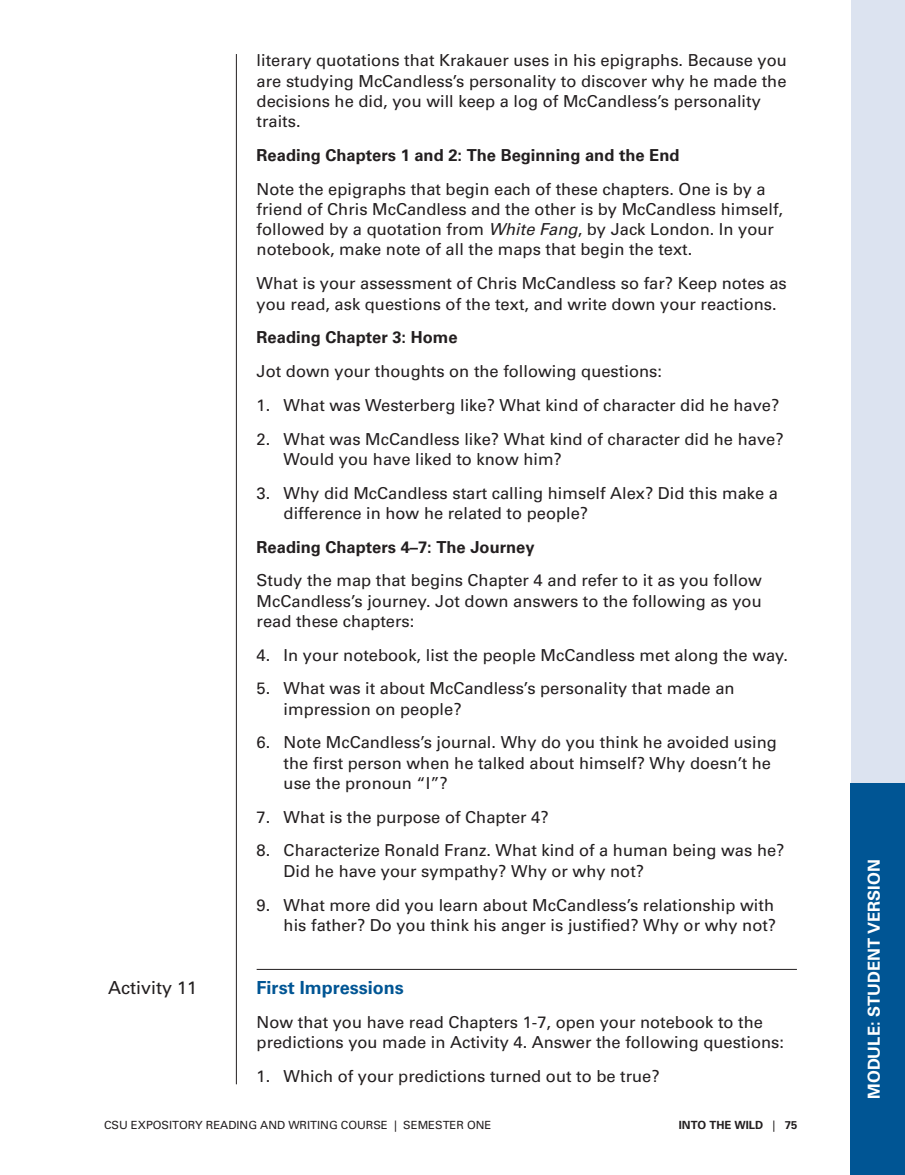
<style>
.page{position:relative;width:905px;height:1175px;background:#fff}
.page>*{position:absolute;margin:0;border:0;box-sizing:border-box;transform-origin:0 0}
.Student-Activity_Nam{font:700 18px "Univers";color:#005594}
.Student-Activity_Hea{font:18px "Univers";color:#231f20}
.Student-Body{font:16.5px/20.2px "Univers";color:#231f20}
.Student-Body__bold{font:700 16.5px "Univers";color:#231f20}
.t1{font:700 16.5px "Univers";color:#fff}
.t2{font:11.25px "Univers";color:#231f20}
.t3{font:700 11.25px "Univers";color:#231f20}
.s1{font-style:italic}
.s2{font-weight:400}
</style>
<div class="page">
<hr style="left:236px;top:54px;width:1px;height:1030px;background:#231f20">
<hr style="left:256px;top:969px;width:540px;height:1px;background:#231f20">
<div style="left:850px;top:0;width:54px;height:1174px;background:#dce3f0"></div>
<div style="left:850px;top:783px;width:54px;height:391px;background:#005594"></div>
<p class="Student-Activity_Hea" style="left:108px;top:976px;width:91px">Activity 11</p>
<p class="Student-Body" style="left:256px;top:50px;width:531px">literary quotations that Krakauer uses in his epigraphs. Because you are studying McCandless’s personality to discover why he made the decisions he did, you will keep a log of McCandless’s personality traits.</p>
<p class="Student-Body__bold" style="left:256px;top:145px;width:424px">Reading Chapters 1 and 2: The Beginning and the End</p>
<p class="Student-Body" style="left:256px;top:179px;width:528px">Note the epigraphs that begin each of these chapters. One is by a friend of Chris McCandless and the other is by McCandless himself, followed by a quotation from <span class="s1">White Fang</span>, by Jack London. In your notebook, make note of all the maps that begin the text.</p>
<p class="Student-Body" style="left:256px;top:273px;width:531px">What is your assessment of Chris McCandless so far? Keep notes as you read, ask questions of the text, and write down your reactions.</p>
<p class="Student-Body__bold" style="left:256px;top:328px;width:202px">Reading Chapter 3: Home</p>
<p class="Student-Body" style="left:256px;top:361px;width:407px">Jot down your thoughts on the following questions:</p>
<p class="Student-Body" style="left:256px;top:395px;width:524px">1. What was Westerberg like? What kind of character did he have?</p>
<p class="Student-Body" style="left:284px;top:428px;width:501px;text-indent:-27px">2. What was McCandless like? What kind of character did he have?<br>Would you have liked to know him?</p>
<p class="Student-Body" style="left:284px;top:482px;width:496px;text-indent:-27px">3. Why did McCandless start calling himself Alex? Did this make a difference in how he related to people?</p>
<p class="Student-Body__bold" style="left:256px;top:537px;width:279px">Reading Chapters 4–7: The Journey</p>
<p class="Student-Body" style="left:256px;top:570px;width:507px;text-align:justify">Study the map that begins Chapter 4 and refer to it as you follow McCandless’s journey. Jot down answers to the following as you read these chapters:</p>
<p class="Student-Body" style="left:256px;top:644px;width:533px">4. In your notebook, list the people McCandless met along the way.</p>
<p class="Student-Body" style="left:284px;top:678px;width:452px;text-indent:-27px">5. What was it about McCandless’s personality that made an impression on people?</p>
<p class="Student-Body" style="left:284px;top:732px;width:494px;text-indent:-27px">6. Note McCandless’s journal. Why do you think he avoided using the first person when he talked about himself? Why doesn’t he use the pronoun “I”?</p>
<p class="Student-Body" style="left:256px;top:806px;width:293px">7. What is the purpose of Chapter 4?</p>
<p class="Student-Body" style="left:284px;top:840px;width:502px;text-indent:-27px">8. Characterize Ronald Franz. What kind of a human being was he?<br>Did he have your sympathy? Why or why not?</p>
<p class="Student-Body" style="left:256px;top:894px;width:521px;text-align:right">9. What more did you learn about McCandless’s relationship with his father? Do you think his anger is justified? Why or why not?</p>
<p class="Student-Activity_Nam" style="left:256px;top:976px;width:149px">First Impressions</p>
<p class="Student-Body" style="left:256px;top:1011px;width:529px">Now that you have read Chapters 1-7, open your notebook to the predictions you made in Activity 4. Answer the following questions:</p>
<p class="Student-Body" style="left:256px;top:1065px;width:404px">1. Which of your predictions turned out to be true?</p>
<p class="t2" style="left:104px;top:1118px;width:389px">CSU EXPOSITORY READING AND WRITING COURSE | SEMESTER ONE</p>
<p class="t3" style="left:678px;top:1118px;width:120px">INTO THE WILD <span class="s2">|</span> 75</p>
<p class="t1" style="left:864px;top:1098px;width:241px;rotate:-90deg">MODULE: STUDENT VERSION</p>
</div>
